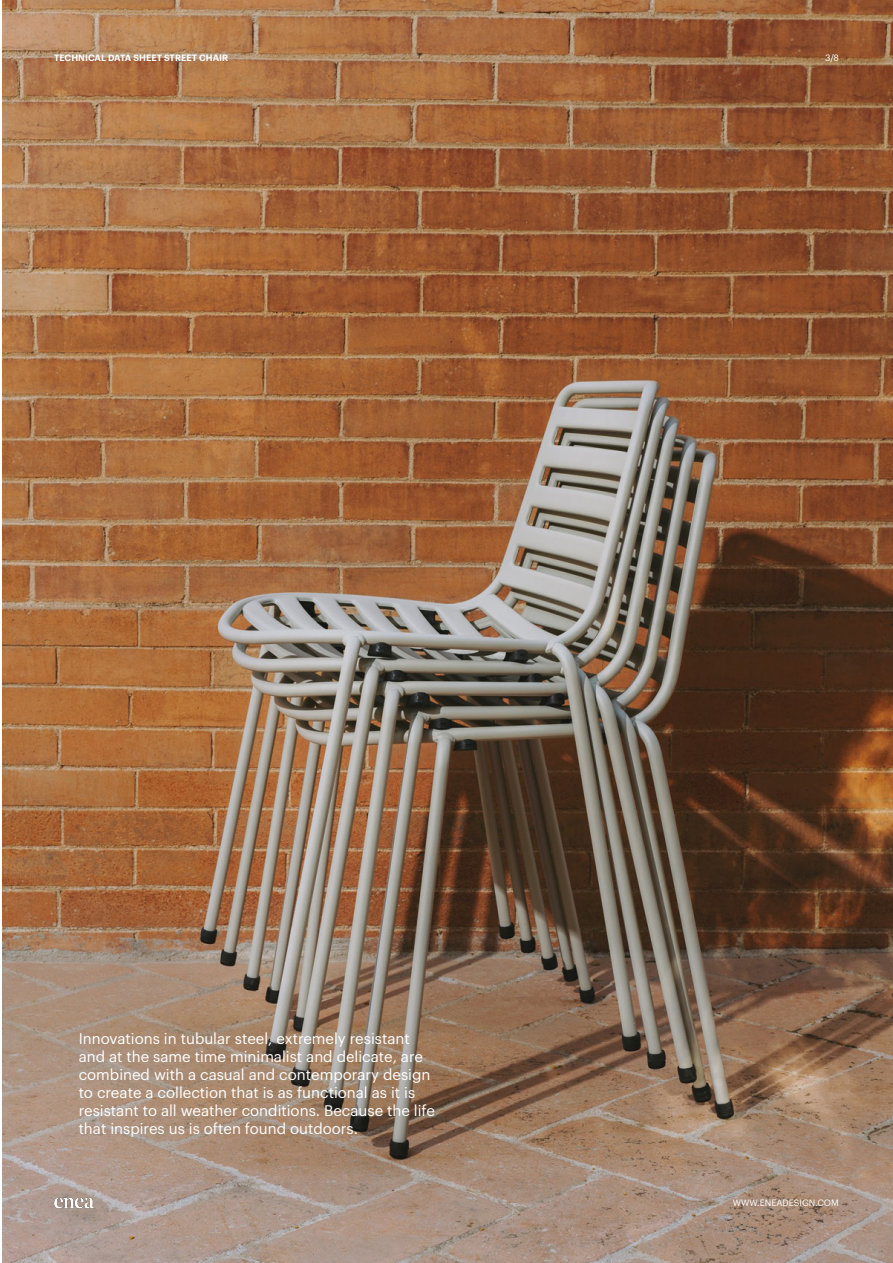
<style>
.page{position:relative;width:893px;height:1263px;background:#fff}
.page>*{position:absolute;margin:0;border:0;box-sizing:border-box;transform-origin:0 0}
.t1{font:15px/18px "Graphik";color:#fff}
.t2{font:600 9px "Graphik";color:#fff}
.t3{font:9px "Graphik";color:#fff}
</style>
<div class="page">
<img style="left:3px;top:0;width:890px;height:1263px">
<img style="left:54px;top:1197px;width:39px;height:11px">
<p class="t2" style="left:54px;top:51px;width:176px">TECHNICAL DATA SHEET STREET CHAIR</p>
<p class="t3" style="left:825px;top:51px;width:15px">3/8</p>
<p class="t1" style="left:79px;top:1028px;width:358px">Innovations in tubular steel, extremely resistant and at the same time minimalist and delicate, are combined with a casual and contemporary design to create a collection that is as functional as it is resistant to all weather conditions. Because the life that inspires us is often found outdoors.</p>
<p class="t3" style="left:733px;top:1196px;width:108px">WWW.ENEADESIGN.COM</p>
</div>
